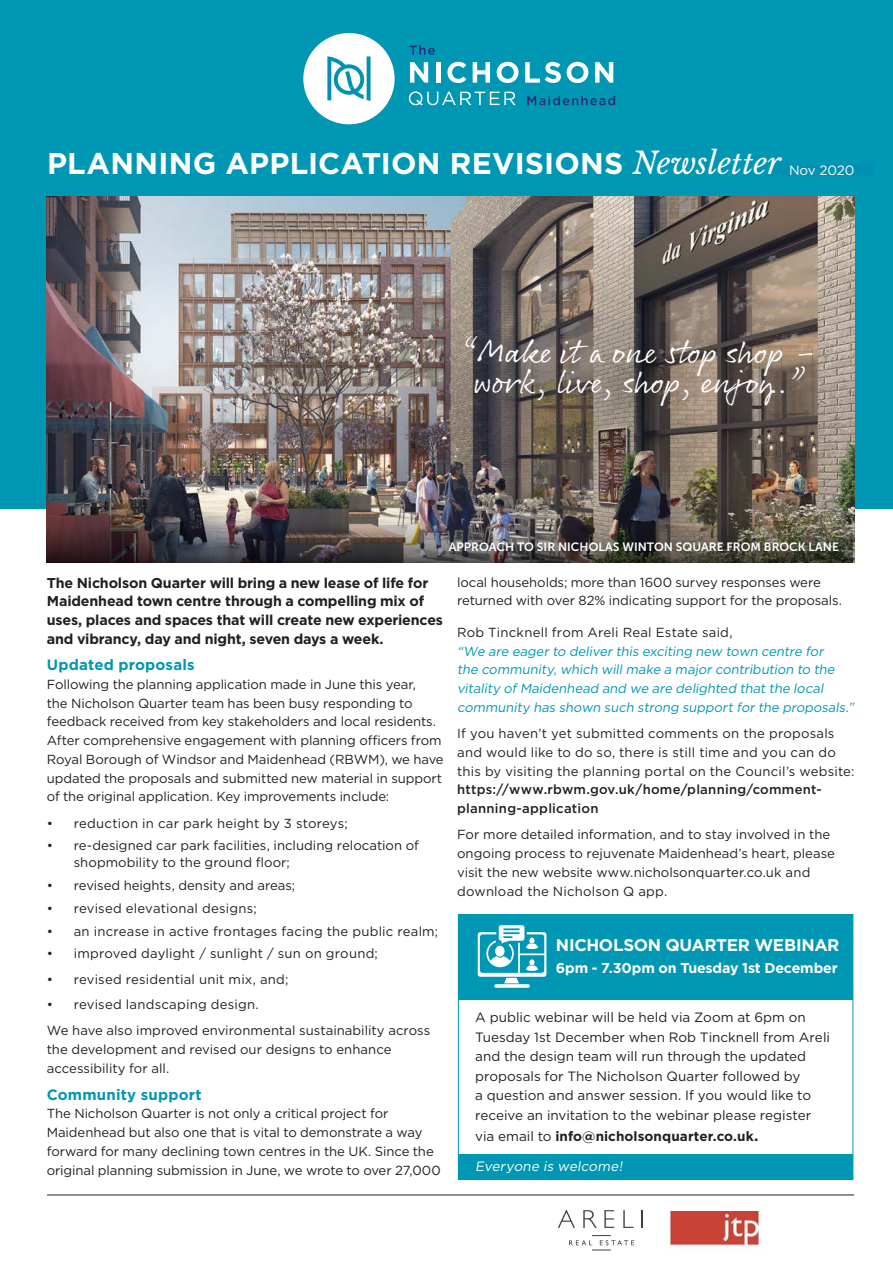
<style>
.page{position:relative;width:893px;height:1263px;background:#fff}
.page>*{position:absolute;margin:0;border:0;box-sizing:border-box;transform-origin:0 0}
.t1{font:34.5px/30px "Rollerscript Rough";letter-spacing:-.03em;color:#fff;text-align:center}
.t2{font:700 30px "Gotham";letter-spacing:.005em;color:#fff}
.t3{font:700 16.8px "Gotham";letter-spacing:-.02em;color:#fff}
.t4{font:700 15px "Gotham";letter-spacing:.015em;color:#0097b4}
.t5{font:700 14.25px/18.8px "Gotham";letter-spacing:-.01em;color:#231f20}
.t6{font:700 14.25px "Gotham";letter-spacing:-.01em;color:#fff}
.t7{font:13.5px/19.5px "Gotham";color:#231f20}
.t8{font:700 13.5px "Gotham";letter-spacing:.005em;color:#231f20}
.t9{font:italic 13.5px "Gotham";color:#fff}
.t10{font:13.5px "Gotham";letter-spacing:-.01em;color:#fff}
.t11{font:13.2px/18.8px "Gotham";letter-spacing:-.005em;color:#231f20}
.t12{font:13.2px/18.8px "Gotham";letter-spacing:.015em;color:#231f20}
.t13{font:italic 13.2px/18.8px "Gotham";color:#0097b4}
.t14{font:13.2px "Gotham";letter-spacing:.02em;color:#231f20}
.t15{font:12px "Museo Sans 700";color:#fff}
.s1{font-family:"Libre Baskerville";font-weight:400;font-style:italic}
.s2{font-style:normal;color:#231f20}
.s3{font-weight:500}
.s4{font-weight:400}
.s5{font-size:15px}
</style>
<div class="page">
<div style="left:0;top:0;width:893px;height:508px;background:#0097b4"></div>
<img style="left:47px;top:196px;width:808px;height:366px">
<div style="left:770px;top:164px;width:104px;height:12px;background:#0091b3"></div>
<svg style="left:410px;top:62px;width:18px;height:21px"></svg>
<hr style="left:436px;top:62px;width:4px;height:21px;background:#fff">
<svg style="left:447px;top:62px;width:19px;height:21px"></svg>
<svg style="left:473px;top:62px;width:17px;height:21px"></svg>
<svg style="left:497px;top:62px;width:21px;height:21px"></svg>
<svg style="left:525px;top:62px;width:36px;height:21px"></svg>
<svg style="left:567px;top:62px;width:21px;height:21px"></svg>
<svg style="left:595px;top:62px;width:18px;height:21px"></svg>
<svg style="left:409px;top:91px;width:106px;height:14px"></svg>
<svg style="left:409px;top:45px;width:26px;height:10px"></svg>
<svg style="left:527px;top:96px;width:88px;height:9px"></svg>
<div style="left:303px;top:33px;width:92px;height:91px;background:#fff;border-radius:50%"></div>
<svg style="left:327px;top:56px;width:44px;height:45px"></svg>
<div style="left:458px;top:914px;width:395px;height:85px;background:#0097b4"></div>
<svg style="left:494px;top:984px;width:36px;height:4px"></svg>
<svg style="left:478px;top:925px;width:68px;height:58px"></svg>
<div style="left:458px;top:1154px;width:395px;height:25px;background:#0097b4"></div>
<hr style="left:47px;top:1195px;width:807px;height:1px;background:#231f20">
<svg style="left:558px;top:1210px;width:17px;height:18px"></svg>
<svg style="left:583px;top:1210px;width:14px;height:18px"></svg>
<svg style="left:604px;top:1210px;width:10px;height:18px"></svg>
<svg style="left:623px;top:1210px;width:10px;height:18px"></svg>
<svg style="left:642px;top:1210px;width:1px;height:18px"></svg>
<svg style="left:569px;top:1235px;width:65px;height:16px"></svg>
<img style="left:669px;top:1211px;width:92px;height:35px">
<img style="left:399px;top:226px;width:455px;height:310px">
<img style="left:47px;top:484px;width:806px;height:78px">
<p class="t2" style="left:47px;top:144px;width:736px">PLANNING APPLICATION REVISIONS <span class="s1">Newsletter</span></p>
<p class="t10" style="left:789px;top:161px;width:67px">Nov 2020</p>
<p class="t1" style="left:462px;top:335px;width:359px">“Make it a one stop shop - work, live, shop, enjoy.”</p>
<p class="t15" style="left:449px;top:540px;width:392px">APPROACH TO SIR NICHOLAS WINTON SQUARE FROM BROCK LANE</p>
<p class="t5" style="left:47px;top:573px;width:398px">The Nicholson Quarter will bring a new lease of life for Maidenhead town centre through a compelling mix of uses, places and spaces that will create new experiences and vibrancy, day and night, seven days a week.</p>
<p class="t4" style="left:47px;top:655px;width:149px">Updated proposals</p>
<p class="t11" style="left:47px;top:674px;width:398px">Following the planning application made in June this year,<br>the Nicholson Quarter team has been busy responding to feedback received from key stakeholders and local residents.<br>After comprehensive engagement with planning officers from Royal Borough of Windsor and Maidenhead (RBWM), we have updated the proposals and submitted new material in support of the original application. Key improvements include:</p>
<p class="t14" style="left:47px;top:814px;width:302px">• reduction in car park height by 3 storeys;</p>
<p class="t11" style="left:74px;top:837px;width:347px;line-height:16.5px;text-indent:-27px">• re-designed car park facilities, including relocation of shopmobility to the ground floor;</p>
<p class="t11" style="left:47px;top:875px;width:250px">• revised heights, density and areas;</p>
<p class="t12" style="left:47px;top:898px;width:211px">• revised elevational designs;</p>
<p class="t12" style="left:47px;top:921px;width:393px">• an increase in active frontages facing the public realm;</p>
<p class="t12" style="left:47px;top:944px;width:333px">• improved daylight / sunlight / sun on ground;</p>
<p class="t12" style="left:47px;top:969px;width:243px">• revised residential unit mix, and;</p>
<p class="t12" style="left:47px;top:994px;width:213px">• revised landscaping design.</p>
<p class="t11" style="left:47px;top:1021px;width:385px">We have also improved environmental sustainability across the development and revised our designs to enhance accessibility for all.</p>
<p class="t4" style="left:47px;top:1084px;width:156px">Community support</p>
<p class="t11" style="left:47px;top:1104px;width:396px">The Nicholson Quarter is not only a critical project for Maidenhead but also one that is vital to demonstrate a way forward for many declining town centres in the UK. Since the original planning submission in June, we wrote to over 27,000</p>
<p class="t11" style="left:457px;top:572px;width:386px">local households; more than 1600 survey responses were returned with over 82% indicating support for the proposals.</p>
<p class="t13" style="left:457px;top:623px;width:401px"><span class="s2">Rob Tincknell from Areli Real Estate said,<br></span>“We are eager to deliver this exciting new town centre for<br>the community, which will make a major contribution to the vitality of Maidenhead and we are delighted that the local community has shown such strong support for the proposals.”</p>
<p class="t12" style="left:457px;top:724px;width:399px">If you haven’t yet submitted comments on the proposals and would like to do so, there is still time and you can do this by visiting the planning portal on the Council’s website: <span class="s3">https://www.rbwm.gov.uk/home/planning/comment&shy;planning-application</span></p>
<p class="t11" style="left:457px;top:825px;width:379px">For more detailed information, and to stay involved in the ongoing process to rejuvenate Maidenhead’s heart, please visit the new website www.nicholsonquarter.co.uk and download the Nicholson Q app.</p>
<p class="t3" style="left:556px;top:934px;width:285px">NICHOLSON QUARTER WEBINAR</p>
<p class="t6" style="left:556px;top:958px;width:283px">6pm - 7.30pm on Tuesday 1st December</p>
<p class="t7" style="left:475px;top:1007px;width:356px">A public webinar will be held via Zoom at 6pm on Tuesday 1st December when Rob Tincknell from Areli and the design team will run through the updated proposals for The Nicholson Quarter followed by<br>a question and answer session. If you would like to receive an invitation to the webinar please register</p>
<p class="t8" style="left:475px;top:1127px;width:285px"><span class="s4">via email to</span> info@nicholsonquarter.co.uk<span class="s5">.</span></p>
<p class="t9" style="left:475px;top:1157px;width:151px">Everyone is welcome!</p>
</div>
